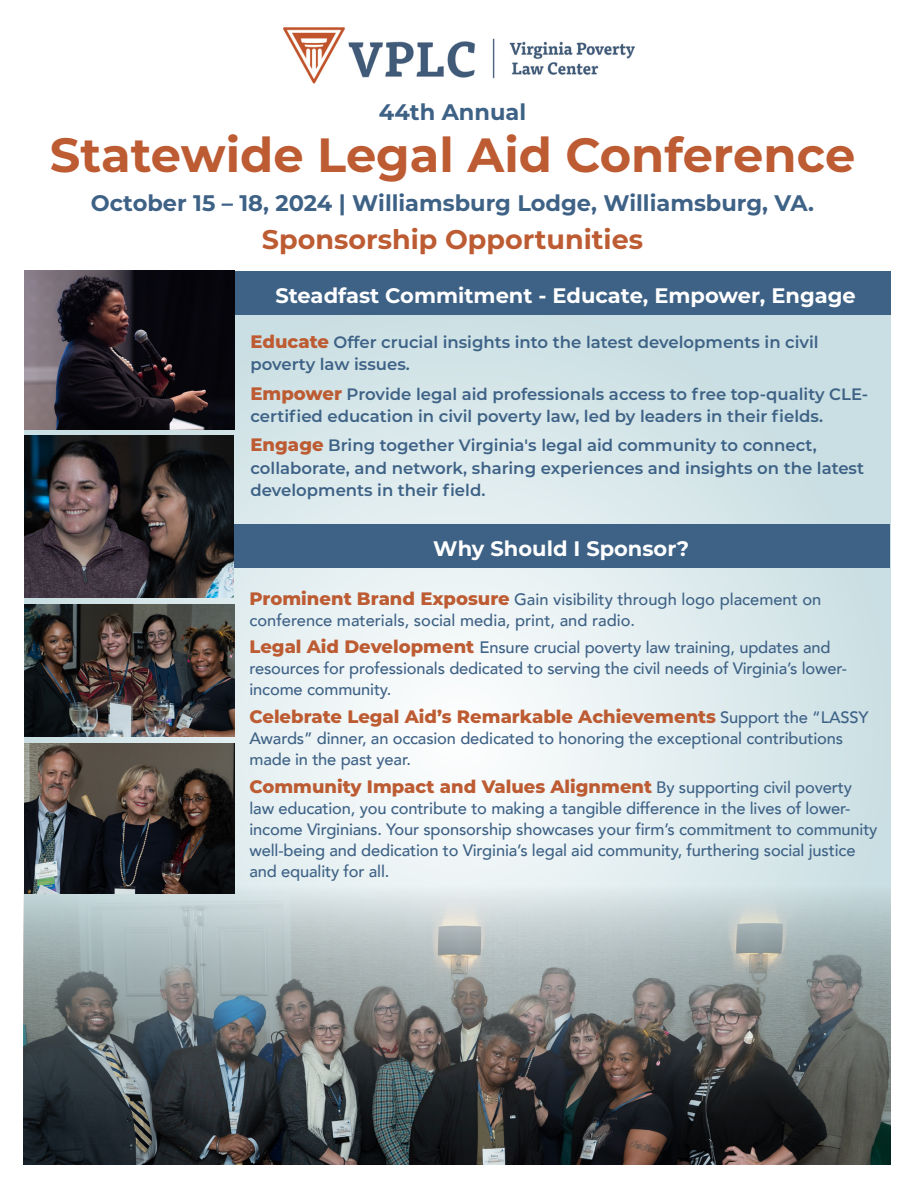
<style>
.page{position:relative;width:918px;height:1188px;background:#fff}
.page>*{position:absolute;margin:0;border:0;box-sizing:border-box;transform-origin:0 0}
.t1{font:700 48px "Montserrat";color:#bd5b32}
.t2{font:700 27px "Montserrat";color:#bd5b32}
.t3{font:700 22.5px "Montserrat";color:#3e6286}
.t4{font:700 21px "Montserrat";color:#fff}
.t5{font:800 18px "Montserrat";color:#bd5b32}
.t6{font:500 16.5px/21px "Avenir";letter-spacing:-.01em;color:#3e6286}
.t7{font:600 16.5px/22.5px "Montserrat";color:#3e6286}
.s1{font-weight:800;font-size:18px;color:#bd5b32}
.s2{font-family:"Montserrat";font-weight:800;font-size:18px;color:#bd5b32}
.s3{font-family:"Avenir";font-weight:500;font-size:16.5px;color:#3e6286}
</style>
<div class="page">
<img style="left:282px;top:27px;width:353px;height:57px">
<svg style="left:25px;top:315px;width:866px;height:560px"></svg>
<div style="left:234px;top:271px;width:657px;height:44px;background:#3e6286"></div>
<img style="left:23px;top:875px;width:868px;height:289px">
<div style="left:233px;top:524px;width:657px;height:44px;background:#3e6286"></div>
<img style="left:24px;top:271px;width:210px;height:158px">
<img style="left:24px;top:436px;width:210px;height:162px">
<img style="left:24px;top:605px;width:210px;height:131px">
<img style="left:24px;top:743px;width:210px;height:150px">
<p class="t3" style="left:379px;top:95px;width:149px">44th Annual</p>
<p class="t1" style="left:50px;top:120px;width:807px">Statewide Legal Aid Conference</p>
<p class="t3" style="left:91px;top:187px;width:725px">October 15 – 18, 2024 | Williamsburg Lodge, Williamsburg, VA.</p>
<p class="t2" style="left:262px;top:220px;width:383px">Sponsorship Opportunities</p>
<p class="t4" style="left:275px;top:280px;width:582px">Steadfast Commitment - Educate, Empower, Engage</p>
<p class="t7" style="left:250px;top:330px;width:570px"><span class="s1">Educate</span> Offer crucial insights into the latest developments in civil poverty law issues.</p>
<p class="t7" style="left:250px;top:382px;width:619px"><span class="s1">Empower</span> Provide legal aid professionals access to free top-quality CLE&shy;certified education in civil poverty law, led by leaders in their fields.</p>
<p class="t7" style="left:250px;top:434px;width:615px"><span class="s1">Engage</span> Bring together Virginia's legal aid community to connect, collaborate, and network, sharing experiences and insights on the latest developments in their field.</p>
<p class="t4" style="left:433px;top:533px;width:257px">Why Should I Sponsor?</p>
<p class="t6" style="left:249px;top:588px;width:574px"><span class="s2">Prominent Brand Exposure</span> Gain visibility through logo placement on conference materials, social media, print, and radio.</p>
<p class="t6" style="left:249px;top:636px;width:599px"><span class="s2">Legal Aid Development</span> Ensure crucial poverty law training, updates and resources for professionals dedicated to serving the civil needs of Virginia’s lower&shy;income community.</p>
<p class="t5" style="left:249px;top:704px;width:621px">Celebrate Legal Aid’s Remarkable Achievements <span class="s3">Support the “LASSY</span></p>
<p class="t6" style="left:249px;top:727px;width:595px">Awards” dinner, an occasion dedicated to honoring the exceptional contributions made in the past year.</p>
<p class="t5" style="left:249px;top:773px;width:604px">Community Impact and Values Alignment <span class="s3">By supporting civil poverty</span></p>
<p class="t6" style="left:249px;top:797px;width:630px">law education, you contribute to making a tangible difference in the lives of lower&shy;income Virginians. Your sponsorship showcases your firm’s commitment to community well-being and dedication to Virginia’s legal aid community, furthering social justice and equality for all.</p>
</div>
